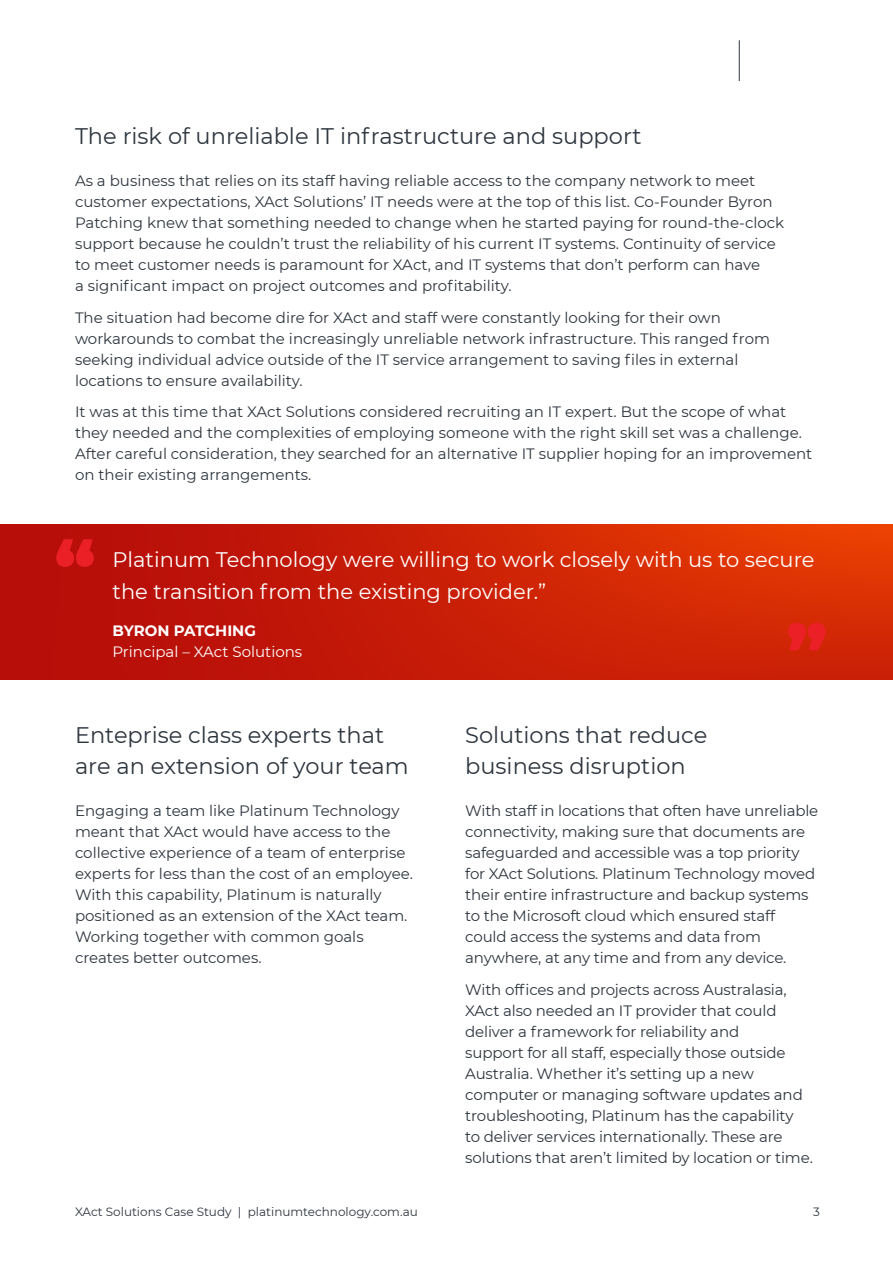
<style>
.page{position:relative;width:893px;height:1263px;background:#fff}
.page>*{position:absolute;margin:0;border:0;box-sizing:border-box;transform-origin:0 0}
.t1{font:22.5px/31.5px "Montserrat";color:#2e353e}
.t2{font:21px/31.5px "Montserrat";color:#fff}
.t3{font:15px/21px "Montserrat";color:#2e353e}
.t4{font:15px "Montserrat";color:#fff}
.t5{font:700 15px "Montserrat";color:#fff}
.t6{font:12px "Montserrat";color:#2e353e}
</style>
<div class="page">
<hr style="left:739px;top:40px;width:1px;height:41px;background:#2e353e">
<img style="left:0;top:524px;width:893px;height:156px">
<svg style="left:56px;top:539px;width:38px;height:28px"></svg>
<svg style="left:788px;top:623px;width:37px;height:27px"></svg>
<h1 class="t1" style="left:75px;top:119px;width:568px">The risk of unreliable IT infrastructure and support</h1>
<p class="t3" style="left:75px;top:170px;width:711px">As a business that relies on its staff having reliable access to the company network to meet customer expectations, XAct Solutions’ IT needs were at the top of this list. Co-Founder Byron Patching knew that something needed to change when he started paying for round-the-clock support because he couldn’t trust the reliability of his current IT systems. Continuity of service to meet customer needs is paramount for XAct, and IT systems that don’t perform can have<br>a significant impact on project outcomes and profitability.</p>
<p class="t3" style="left:75px;top:306px;width:696px">The situation had become dire for XAct and staff were constantly looking for their own workarounds to combat the increasingly unreliable network infrastructure. This ranged from seeking individual advice outside of the IT service arrangement to saving files in external locations to ensure availability.</p>
<p class="t3" style="left:75px;top:401px;width:739px">It was at this time that XAct Solutions considered recruiting an IT expert. But the scope of what they needed and the complexities of employing someone with the right skill set was a challenge.<br>After careful consideration, they searched for an alternative IT supplier hoping for an improvement on their existing arrangements.</p>
<h2 class="t2" style="left:112px;top:543px;width:704px">Platinum Technology were willing to work closely with us to secure the transition from the existing provider.”</h2>
<p class="t5" style="left:112px;top:620px;width:145px">BYRON PATCHING</p>
<p class="t4" style="left:112px;top:642px;width:191px">Principal – XAct Solutions</p>
<h1 class="t1" style="left:75px;top:718px;width:335px">Enteprise class experts that are an extension of your team</h1>
<p class="t3" style="left:75px;top:800px;width:340px">Engaging a team like Platinum Technology meant that XAct would have access to the collective experience of a team of enterprise experts for less than the cost of an employee.<br>With this capability, Platinum is naturally positioned as an extension of the XAct team.<br>Working together with common goals creates better outcomes.</p>
<h1 class="t1" style="left:465px;top:718px;width:244px">Solutions that reduce business disruption</h1>
<p class="t3" style="left:465px;top:800px;width:355px">With staff in locations that often have unreliable connectivity, making sure that documents are safeguarded and accessible was a top priority for XAct Solutions. Platinum Technology moved their entire infrastructure and backup systems to the Microsoft cloud which ensured staff could access the systems and data from anywhere, at any time and from any device.</p>
<p class="t3" style="left:465px;top:978px;width:349px">With offices and projects across Australasia, XAct also needed an IT provider that could deliver a framework for reliability and<br>support for all staff, especially those outside Australia. Whether it’s setting up a new computer or managing software updates and troubleshooting, Platinum has the capability<br>to deliver services internationally. These are solutions that aren’t limited by location or time.</p>
<p class="t6" style="left:75px;top:1203px;width:344px">XAct Solutions Case Study | platinumtechnology.com.au</p>
<p class="t6" style="left:813px;top:1203px;width:8px">3</p>
</div>
